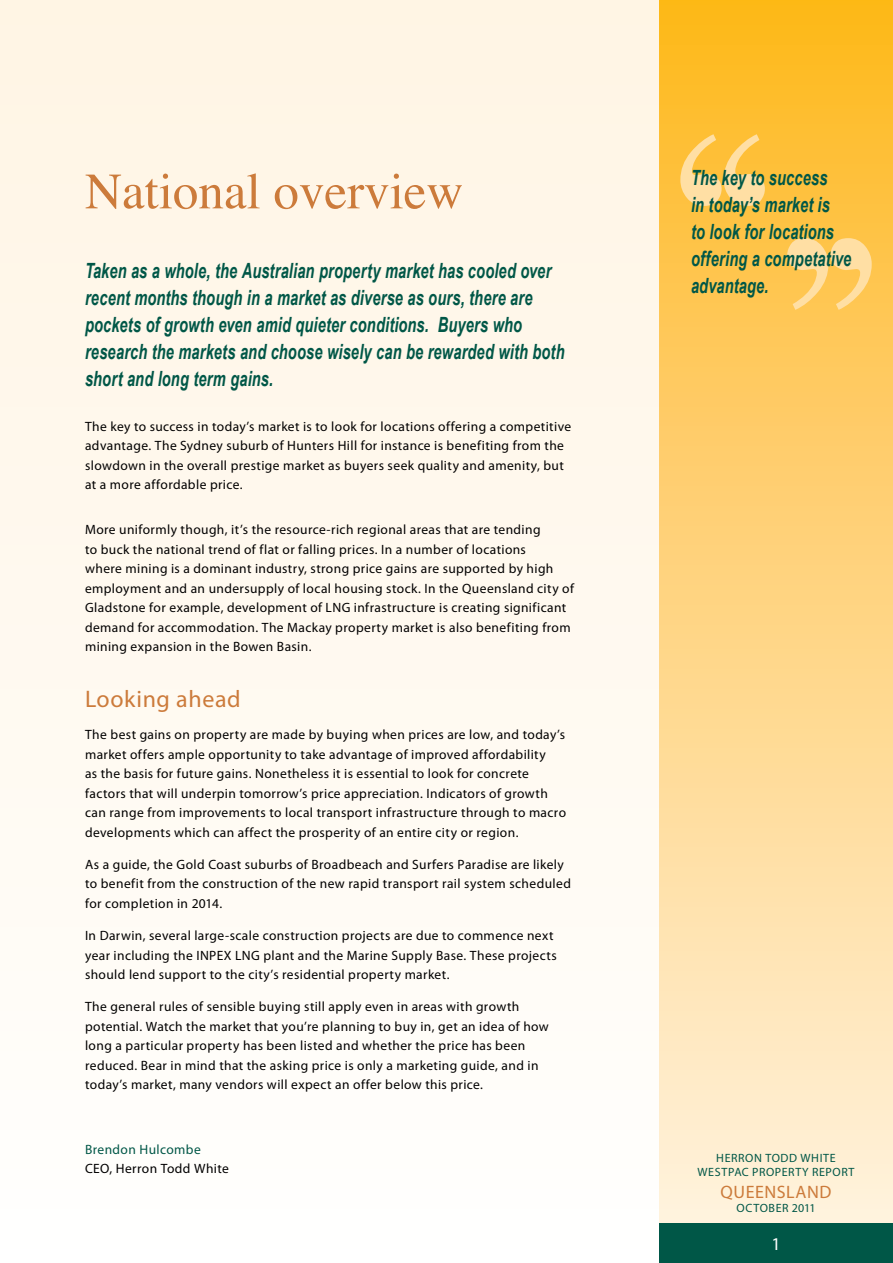
<style>
.page{position:relative;width:893px;height:1263px;background:#fff9f0}
.page>*{position:absolute;margin:0;border:0;box-sizing:border-box;transform-origin:0 0}
.t1{font:51px "Times";color:#cc7b3b}
.t2{font:24px "Myriad Pro";letter-spacing:.025em;color:#cc7b3b}
.t3{font:italic 700 21px/27px "Arial Narrow";letter-spacing:.01em;color:#005747;scale:.85 1}
.t4{font:18px "Myriad Pro";letter-spacing:.025em;color:#cc7b3b}
.t5{font:18px "Myriad Pro";color:#fff}
.t6{font:13.5px/19.5px "Myriad Pro";letter-spacing:.03em;color:#000}
.t7{font:13.5px "Myriad Pro";letter-spacing:.03em;color:#005747}
.t8{font:12px/14.4px "Myriad Pro";letter-spacing:.05em;color:#005747;text-align:center}
</style>
<div class="page">
<div style="left:659px;top:0;width:234px;height:1263px;background:linear-gradient(to bottom,#feb821,#fff4e7)"></div>
<div style="left:659px;top:1223px;width:234px;height:40px;background:#005747"></div>
<svg style="left:787px;top:238px;width:85px;height:72px;background:#fed177"></svg>
<svg style="left:680px;top:134px;width:85px;height:72px;background:#fece6b"></svg>
<h1 class="t1" style="left:85px;top:144px;width:380px">National overview</h1>
<p class="t3" style="left:85px;top:256px;width:566px">Taken as a whole, the Australian property market has cooled over recent months though in a market as diverse as ours, there are pockets of growth even amid quieter conditions. Buyers who research the markets and choose wisely can be rewarded with both short and long term gains.</p>
<p class="t6" style="left:85px;top:416px;width:488px">The key to success in today’s market is to look for locations offering a competitive advantage. The Sydney suburb of Hunters Hill for instance is benefiting from the slowdown in the overall prestige market as buyers seek quality and amenity, but at a more affordable price.</p>
<p class="t6" style="left:85px;top:520px;width:490px">More uniformly though, it’s the resource-rich regional areas that are tending<br>to buck the national trend of flat or falling prices. In a number of locations<br>where mining is a dominant industry, strong price gains are supported by high employment and an undersupply of local housing stock. In the Queensland city of Gladstone for example, development of LNG infrastructure is creating significant demand for accommodation. The Mackay property market is also benefiting from mining expansion in the Bowen Basin.</p>
<h2 class="t2" style="left:85px;top:684px;width:157px">Looking ahead</h2>
<p class="t6" style="left:85px;top:725px;width:483px">The best gains on property are made by buying when prices are low, and today’s market offers ample opportunity to take advantage of improved affordability<br>as the basis for future gains. Nonetheless it is essential to look for concrete factors that will underpin tomorrow’s price appreciation. Indicators of growth can range from improvements to local transport infrastructure through to macro developments which can affect the prosperity of an entire city or region.</p>
<p class="t6" style="left:85px;top:854px;width:487px">As a guide, the Gold Coast suburbs of Broadbeach and Surfers Paradise are likely to benefit from the construction of the new rapid transport rail system scheduled for completion in 2014.</p>
<p class="t6" style="left:85px;top:926px;width:473px">In Darwin, several large-scale construction projects are due to commence next year including the INPEX LNG plant and the Marine Supply Base. These projects should lend support to the city’s residential property market.</p>
<p class="t6" style="left:85px;top:997px;width:465px">The general rules of sensible buying still apply even in areas with growth potential. Watch the market that you’re planning to buy in, get an idea of how long a particular property has been listed and whether the price has been reduced. Bear in mind that the asking price is only a marketing guide, and in today’s market, many vendors will expect an offer below this price.</p>
<p class="t7" style="left:85px;top:1141px;width:117px">Brendon Hulcombe</p>
<p class="t6" style="left:85px;top:1159px;width:145px">CEO, Herron Todd White</p>
<h3 class="t3" style="left:691px;top:163px;width:190px">The key to success<br>in today’s market is<br>to look for locations offering a competative advantage.</h3>
<p class="t8" style="left:697px;top:1150px;width:159px">Herron Todd White<br>Westpac Property Report</p>
<h3 class="t4" style="left:721px;top:1180px;width:112px">Queensland</h3>
<p class="t8" style="left:737px;top:1200px;width:81px">October 2011</p>
<h3 class="t5" style="left:771px;top:1233px;width:11px">1</h3>
</div>
